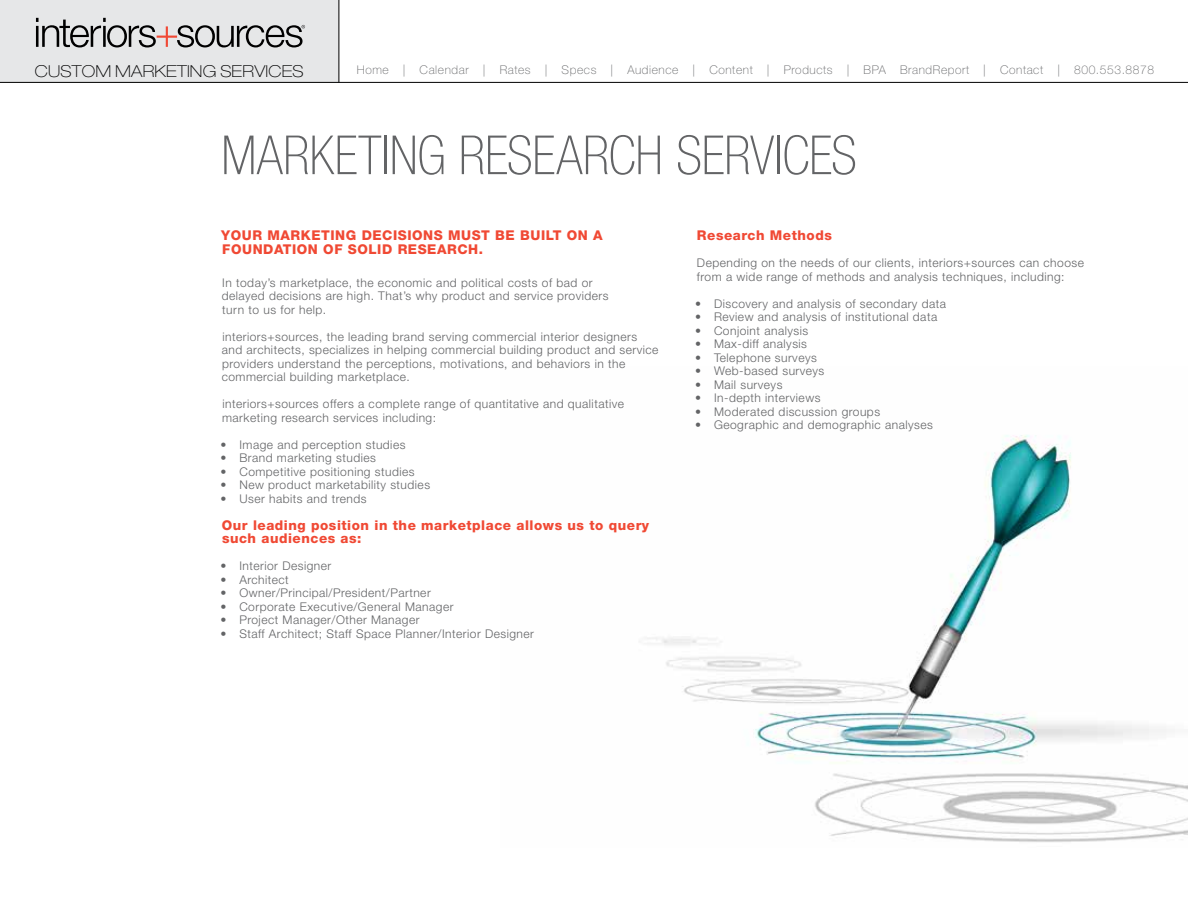
<style>
.page{position:relative;width:1188px;height:918px;background:#fff}
.page>*{position:absolute;margin:0;border:0;box-sizing:border-box;transform-origin:0 0}
.t1{font:100 condensed 54px "Helvetica Neue LT Std";letter-spacing:-.01em;color:#636466}
.t2{font:100 expanded 16.5px "Helvetica Neue LT Std";letter-spacing:.01em;color:#000}
.t3{font:800 13.5px/13.5px "Helvetica Neue LT Std";letter-spacing:.04em;color:#f04934}
.t4{font:300 12px/13.5px "Helvetica Neue LT Std";letter-spacing:.04em;color:#636466}
.t5{font:100 12px "Helvetica Neue LT Std";letter-spacing:.05em;color:#636466}
</style>
<div class="page">
<div style="left:0;top:0;width:339px;height:82px;background:#e6e7e8"></div>
<hr style="left:0;top:82px;width:1188px;height:1px;background:#000">
<svg style="left:36px;top:18px;width:269px;height:29px"></svg>
<hr style="left:339px;top:0;width:1px;height:82px;background:#000">
<img style="left:647px;top:435px;width:541px;height:407px">
<h2 class="t2" style="left:35px;top:62px;width:270px">CUSTOM MARKETING SERVICES</h2>
<p class="t5" style="left:357px;top:63px;width:799px">Home | Calendar | Rates | Specs | Audience | Content | Products | BPA BrandReport | Contact | 800.553.8878</p>
<h1 class="t1" style="left:221px;top:125px;width:637px">MARKETING RESEARCH SERVICES</h1>
<p class="t3" style="left:221px;top:229px;width:383px">YOUR MARKETING DECISIONS MUST BE BUILT ON A<br>FOUNDATION OF SOLID RESEARCH.</p>
<p class="t4" style="left:222px;top:276px;width:388px">In today’s marketplace, the economic and political costs of bad or delayed decisions are high. That’s why product and service providers turn to us for help.</p>
<p class="t4" style="left:222px;top:330px;width:438px">interiors+sources, the leading brand serving commercial interior designers and architects, specializes in helping commercial building product and service providers understand the perceptions, motivations, and behaviors in the commercial building marketplace.</p>
<p class="t4" style="left:222px;top:397px;width:404px">interiors+sources offers a complete range of quantitative and qualitative marketing research services including:</p>
<p class="t4" style="left:221px;top:438px;width:186px">• Image and perception studies</p>
<p class="t4" style="left:221px;top:451px;width:157px">• Brand marketing studies</p>
<p class="t4" style="left:221px;top:465px;width:196px">• Competitive positioning studies</p>
<p class="t4" style="left:221px;top:478px;width:211px">• New product marketability studies</p>
<p class="t4" style="left:221px;top:492px;width:147px">• User habits and trends</p>
<p class="t3" style="left:222px;top:518px;width:429px">Our leading position in the marketplace allows us to query such audiences as:</p>
<p class="t4" style="left:221px;top:559px;width:112px">• Interior Designer</p>
<p class="t4" style="left:221px;top:573px;width:70px">• Architect</p>
<p class="t4" style="left:221px;top:586px;width:212px">• Owner/Principal/President/Partner</p>
<p class="t4" style="left:221px;top:600px;width:234px">• Corporate Executive/General Manager</p>
<p class="t4" style="left:221px;top:613px;width:200px">• Project Manager/Other Manager</p>
<p class="t4" style="left:221px;top:627px;width:315px">• Staff Architect; Staff Space Planner/Interior Designer</p>
<p class="t3" style="left:697px;top:229px;width:136px">Research Methods</p>
<p class="t4" style="left:697px;top:256px;width:389px">Depending on the needs of our clients, interiors+sources can choose from a wide range of methods and analysis techniques, including:</p>
<p class="t4" style="left:695px;top:297px;width:252px">• Discovery and analysis of secondary data</p>
<p class="t4" style="left:695px;top:310px;width:243px">• Review and analysis of institutional data</p>
<p class="t4" style="left:695px;top:324px;width:114px">• Conjoint analysis</p>
<p class="t4" style="left:695px;top:337px;width:113px">• Max-diff analysis</p>
<p class="t4" style="left:695px;top:351px;width:123px">• Telephone surveys</p>
<p class="t4" style="left:695px;top:364px;width:131px">• Web-based surveys</p>
<p class="t4" style="left:695px;top:378px;width:89px">• Mail surveys</p>
<p class="t4" style="left:695px;top:391px;width:127px">• In-depth interviews</p>
<p class="t4" style="left:695px;top:405px;width:186px">• Moderated discussion groups</p>
<p class="t4" style="left:695px;top:418px;width:239px">• Geographic and demographic analyses</p>
</div>
